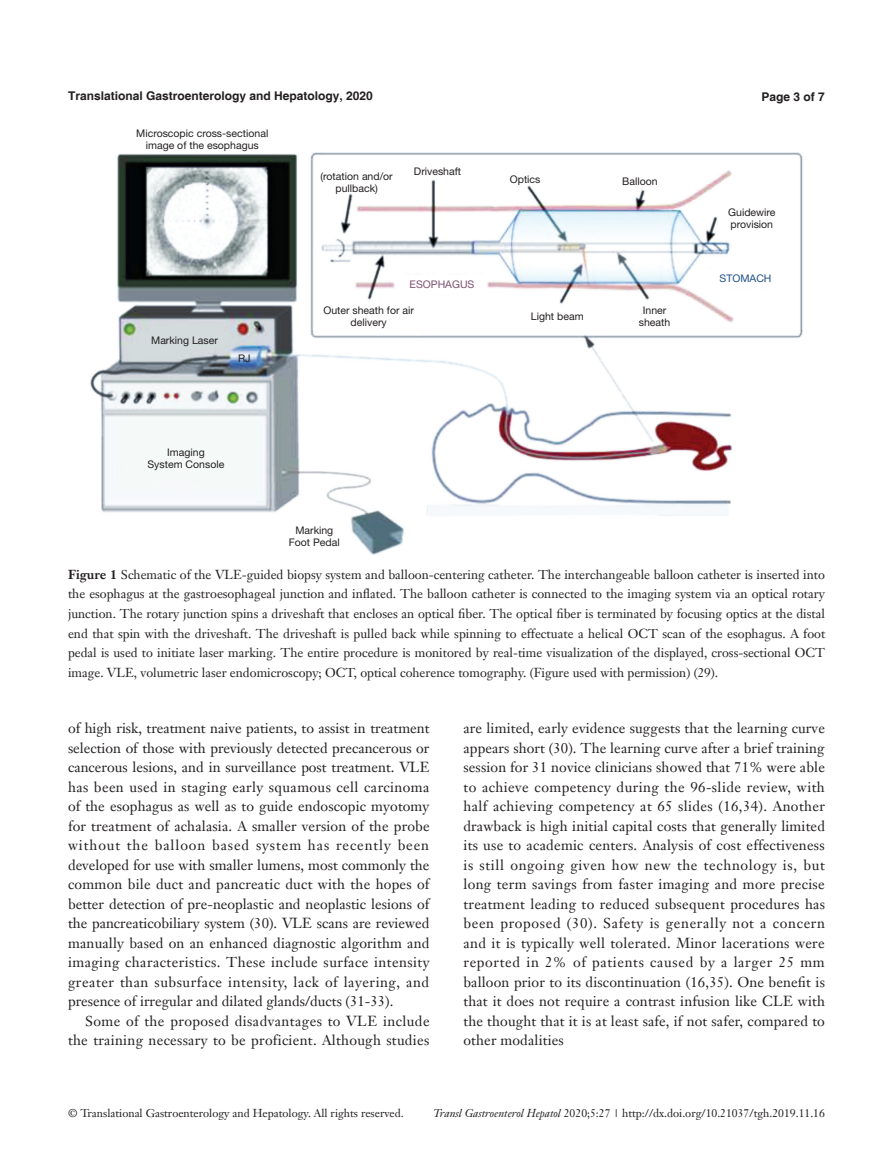
<style>
.page{position:relative;width:893px;height:1170px;background:#fff}
.page>*{position:absolute;margin:0;border:0;box-sizing:border-box;transform-origin:0 0}
.t1{font:14.25px/19.5px "Janson Text LT";letter-spacing:.02em;color:#231f20;text-align:justify}
.t2{font:12.75px/19.5px "Janson Text LT";color:#231f20;text-align:justify}
.t3{font:700 12px "Helvetica";color:#231f20}
.t4{font:11.25px "Janson Text LT";color:#231f20}
.t5{font:10.5px/12px "Helvetica Neue LT Pro";color:#231f20;text-align:center}
.t6{font:10.5px "Helvetica Neue LT Pro";color:#7e5270}
.t7{font:10.5px "Helvetica Neue LT Pro";color:#1c5085}
.s1{font-weight:700}
.s2{font-style:italic}
</style>
<div class="page">
<img style="left:90px;top:152px;width:713px;height:403px">
<p class="t3" style="left:68px;top:88px;width:306px">Translational Gastroenterology and Hepatology, 2020</p>
<p class="t3" style="left:762px;top:89px;width:65px">Page 3 of 7</p>
<p class="t5" style="left:136px;top:127px;width:134px">Microscopic cross-sectional image of the esophagus</p>
<p class="t5" style="left:321px;top:170px;width:74px">(rotation and/or pullback)</p>
<p class="t5" style="left:414px;top:165px;width:49px">Driveshaft</p>
<p class="t5" style="left:510px;top:173px;width:32px">Optics</p>
<p class="t5" style="left:622px;top:175px;width:37px">Balloon</p>
<p class="t5" style="left:151px;top:334px;width:68px">Marking Laser</p>
<p class="t5" style="left:238px;top:352px;width:14px">RJ</p>
<p class="t5" style="left:148px;top:446px;width:78px">Imaging<br>System Console</p>
<p class="t6" style="left:410px;top:278px;width:66px">ESOPHAGUS</p>
<p class="t5" style="left:323px;top:304px;width:92px">Outer sheath for air delivery</p>
<p class="t5" style="left:531px;top:310px;width:54px">Light beam</p>
<p class="t5" style="left:639px;top:303px;width:33px">Inner sheath</p>
<p class="t5" style="left:289px;top:523px;width:52px">Marking<br>Foot Pedal</p>
<p class="t5" style="left:728px;top:205px;width:49px;text-align:left">Guidewire provision</p>
<p class="t7" style="left:720px;top:272px;width:53px">STOMACH</p>
<p class="t2" style="left:68px;top:564px;width:759px"><span class="s1">Figure 1</span> Schematic of the VLE-guided biopsy system and balloon-centering catheter. The interchangeable balloon catheter is inserted into the esophagus at the gastroesophageal junction and inflated. The balloon catheter is connected to the imaging system via an optical rotary junction. The rotary junction spins a driveshaft that encloses an optical fiber. The optical fiber is terminated by focusing optics at the distal end that spin with the driveshaft. The driveshaft is pulled back while spinning to effectuate a helical OCT scan of the esophagus. A foot pedal is used to initiate laser marking. The entire procedure is monitored by real-time visualization of the displayed, cross-sectional OCT image. VLE, volumetric laser endomicroscopy; OCT, optical coherence tomography. (Figure used with permission) (29).</p>
<p class="t1" style="left:68px;top:718px;width:363px">of high risk, treatment naive patients, to assist in treatment selection of those with previously detected precancerous or cancerous lesions, and in surveillance post treatment. VLE has been used in staging early squamous cell carcinoma of the esophagus as well as to guide endoscopic myotomy for treatment of achalasia. A smaller version of the probe without the balloon based system has recently been developed for use with smaller lumens, most commonly the common bile duct and pancreatic duct with the hopes of better detection of pre-neoplastic and neoplastic lesions of the pancreaticobiliary system (30). VLE scans are reviewed manually based on an enhanced diagnostic algorithm and imaging characteristics. These include surface intensity greater than subsurface intensity, lack of layering, and presence of irregular and dilated glands/ducts (31-33).</p>
<p class="t1" style="left:68px;top:1010px;width:363px;text-align:right">Some of the proposed disadvantages to VLE include the training necessary to be proficient. Although studies</p>
<p class="t1" style="left:463px;top:718px;width:363px">are limited, early evidence suggests that the learning curve appears short (30). The learning curve after a brief training session for 31 novice clinicians showed that 71% were able to achieve competency during the 96-slide review, with half achieving competency at 65 slides (16,34). Another drawback is high initial capital costs that generally limited its use to academic centers. Analysis of cost effectiveness is still ongoing given how new the technology is, but long term savings from faster imaging and more precise treatment leading to reduced subsequent procedures has been proposed (30). Safety is generally not a concern and it is typically well tolerated. Minor lacerations were reported in 2% of patients caused by a larger 25 mm balloon prior to its discontinuation (16,35). One benefit is that it does not require a contrast infusion like CLE with the thought that it is at least safe, if not safer, compared to other modalities</p>
<p class="t4" style="left:68px;top:1105px;width:337px">© Translational Gastroenterology and Hepatology. All rights reserved.</p>
<p class="t4" style="left:433px;top:1105px;width:393px"><span class="s2">Transl Gastroenterol Hepatol</span> 2020;5:27 | http://dx.doi.org/10.21037/tgh.2019.11.16</p>
</div>
